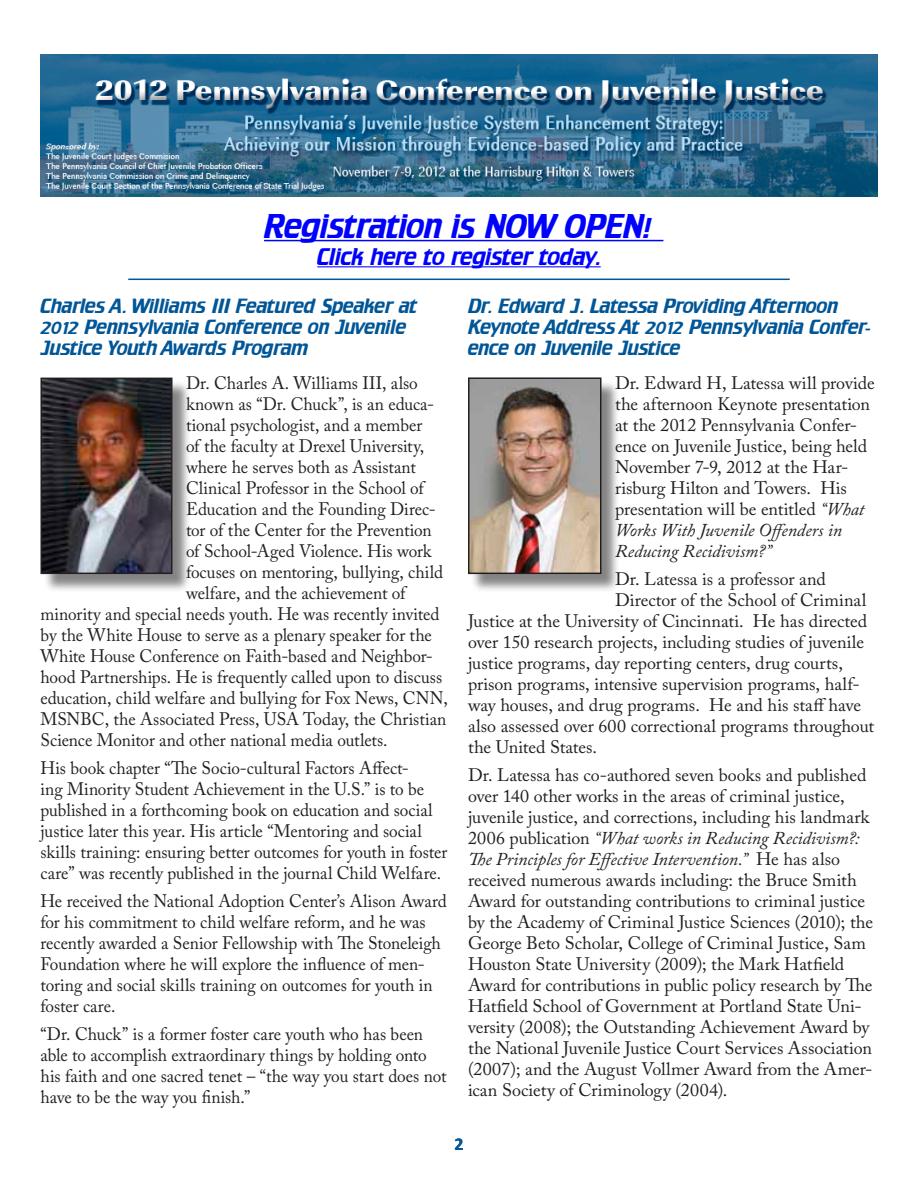
<style>
.page{position:relative;width:918px;height:1188px;background:#fff}
.page>*{position:absolute;margin:0;border:0;box-sizing:border-box;transform-origin:0 0}
.t1{font:30px "Crillee";letter-spacing:-.02em;color:#00f}
.t2{font:21px "Crillee";letter-spacing:-.015em;color:#00f}
.t3{font:18px/21px "Adobe Caslon Pro";letter-spacing:-.005em;color:#231f20;scale:.96 1}
.t4{font:18px/21px "Adobe Caslon Pro";letter-spacing:-.005em;color:#231f20}
.t5{font:500 18px/21px "Crillee";letter-spacing:-.015em;color:#005697}
.t6{font:700 18px "Calibri";color:#005697}
.s1{font-style:italic}
</style>
<div class="page">
<div style="left:43px;top:380px;width:148px;height:213px;background:#231f20;opacity:.55"></div>
<img style="left:43px;top:381px;width:126px;height:190px">
<div style="left:40px;top:378px;width:132px;height:196px;border:2px solid #231f20"></div>
<hr style="left:264px;top:240px;width:399px;height:1px;background:#00f">
<hr style="left:317px;top:266px;width:284px;height:1px;background:#00f">
<div style="left:470px;top:380px;width:150px;height:212px;background:#231f20;opacity:.55"></div>
<img style="left:471px;top:380px;width:128px;height:191px">
<div style="left:468px;top:377px;width:134px;height:197px;border:2px solid #231f20"></div>
<img style="left:40px;top:54px;width:838px;height:142px">
<hr style="left:128px;top:279px;width:662px;height:1px;background:#005697">
<h1 class="t1" style="left:264px;top:206px;width:391px">Registration is NOW OPEN!</h1>
<p class="t2" style="left:317px;top:243px;width:285px">Click here to register today.</p>
<p class="t5" style="left:40px;top:295px;width:378px">Charles A. Williams III Featured Speaker at<br>2012 Pennsylvania Conference on Juvenile<br>Justice Youth Awards Program</p>
<p class="t3" style="left:186px;top:372px;width:243px">Dr. Charles A. Williams III, also</p>
<p class="t3" style="left:186px;top:393px;width:260px">known as “Dr. Chuck”, is an educa-</p>
<p class="t3" style="left:186px;top:414px;width:248px">tional psychologist, and a member</p>
<p class="t3" style="left:186px;top:435px;width:250px">of the faculty at Drexel University,</p>
<p class="t3" style="left:186px;top:457px;width:241px">where he serves both as Assistant</p>
<p class="t3" style="left:186px;top:478px;width:249px">Clinical Professor in the School of</p>
<p class="t3" style="left:186px;top:499px;width:262px">Education and the Founding Direc-</p>
<p class="t3" style="left:186px;top:520px;width:257px">tor of the Center for the Prevention</p>
<p class="t3" style="left:186px;top:541px;width:257px">of School-Aged Violence. His work</p>
<p class="t3" style="left:186px;top:562px;width:269px">focuses on mentoring, bullying, child</p>
<p class="t3" style="left:186px;top:583px;width:230px">welfare, and the achievement of</p>
<p class="t3" style="left:41px;top:604px;width:417px">minority and special needs youth. He was recently invited</p>
<p class="t3" style="left:41px;top:625px;width:409px">by the White House to serve as a plenary speaker for the</p>
<p class="t3" style="left:41px;top:646px;width:410px">White House Conference on Faith-based and Neighbor-</p>
<p class="t3" style="left:41px;top:667px;width:420px">hood Partnerships. He is frequently called upon to discuss</p>
<p class="t3" style="left:41px;top:688px;width:426px">education, child welfare and bullying for Fox News, CNN,</p>
<p class="t3" style="left:41px;top:709px;width:424px">MSNBC, the Associated Press, USA Today, the Christian</p>
<p class="t3" style="left:41px;top:730px;width:363px">Science Monitor and other national media outlets.</p>
<p class="t3" style="left:41px;top:757px;width:425px">His book chapter “The Socio-cultural Factors Affect-<br>ing Minority Student Achievement in the U.S.” is to be published in a forthcoming book on education and social justice later this year. His article “Mentoring and social skills training: ensuring better outcomes for youth in foster care” was recently published in the journal Child Welfare.</p>
<p class="t3" style="left:41px;top:890px;width:425px">He received the National Adoption Center’s Alison Award for his commitment to child welfare reform, and he was recently awarded a Senior Fellowship with The Stoneleigh Foundation where he will explore the influence of men&shy;toring and social skills training on outcomes for youth in foster care.</p>
<p class="t3" style="left:41px;top:1023px;width:424px">“Dr. Chuck” is a former foster care youth who has been able to accomplish extraordinary things by holding onto his faith and one sacred tenet – “the way you start does not have to be the way you finish.”</p>
<p class="t5" style="left:468px;top:295px;width:404px">Dr. Edward J. Latessa Providing Afternoon<br>Keynote Address At 2012 Pennsylvania Confer&shy;ence on Juvenile Justice</p>
<p class="t4" style="left:615px;top:372px;width:261px">Dr. Edward H, Latessa will provide the afternoon Keynote presentation at the 2012 Pennsylvania Confer&shy;ence on Juvenile Justice, being held<br>November 7-9, 2012 at the Har&shy;risburg Hilton and Towers. His presentation will be entitled <span class="s1">“What<br>Works With Juvenile Offenders in<br>Reducing Recidivism?”</span></p>
<p class="t4" style="left:615px;top:568px;width:212px">Dr. Latessa is a professor and</p>
<p class="t4" style="left:615px;top:589px;width:253px">Director of the School of Criminal</p>
<p class="t4" style="left:468px;top:610px;width:401px">Justice at the University of Cincinnati. He has directed</p>
<p class="t4" style="left:468px;top:631px;width:398px">over 150 research projects, including studies of juvenile</p>
<p class="t4" style="left:468px;top:652px;width:376px">justice programs, day reporting centers, drug courts,</p>
<p class="t4" style="left:468px;top:673px;width:393px">prison programs, intensive supervision programs, half-</p>
<p class="t4" style="left:468px;top:694px;width:395px">way houses, and drug programs. He and his staff have</p>
<p class="t4" style="left:468px;top:715px;width:408px">also assessed over 600 correctional programs throughout</p>
<p class="t4" style="left:468px;top:736px;width:131px">the United States.</p>
<p class="t4" style="left:468px;top:764px;width:407px">Dr. Latessa has co-authored seven books and published over 140 other works in the areas of criminal justice, juvenile justice, and corrections, including his landmark 2006 publication <span class="s1">“What works in Reducing Recidivism?:<br>The Principles for Effective Intervention.”</span> He has also received numerous awards including: the Bruce Smith Award for outstanding contributions to criminal justice by the Academy of Criminal Justice Sciences (2010); the George Beto Scholar, College of Criminal Justice, Sam Houston State University (2009); the Mark Hatfield Award for contributions in public policy research by The Hatfield School of Government at Portland State Uni&shy;versity (2008); the Outstanding Achievement Award by the National Juvenile Justice Court Services Association (2007); and the August Vollmer Award from the Amer&shy;ican Society of Criminology (2004).</p>
<p class="t6" style="left:454px;top:1132px;width:11px">2</p>
</div>
